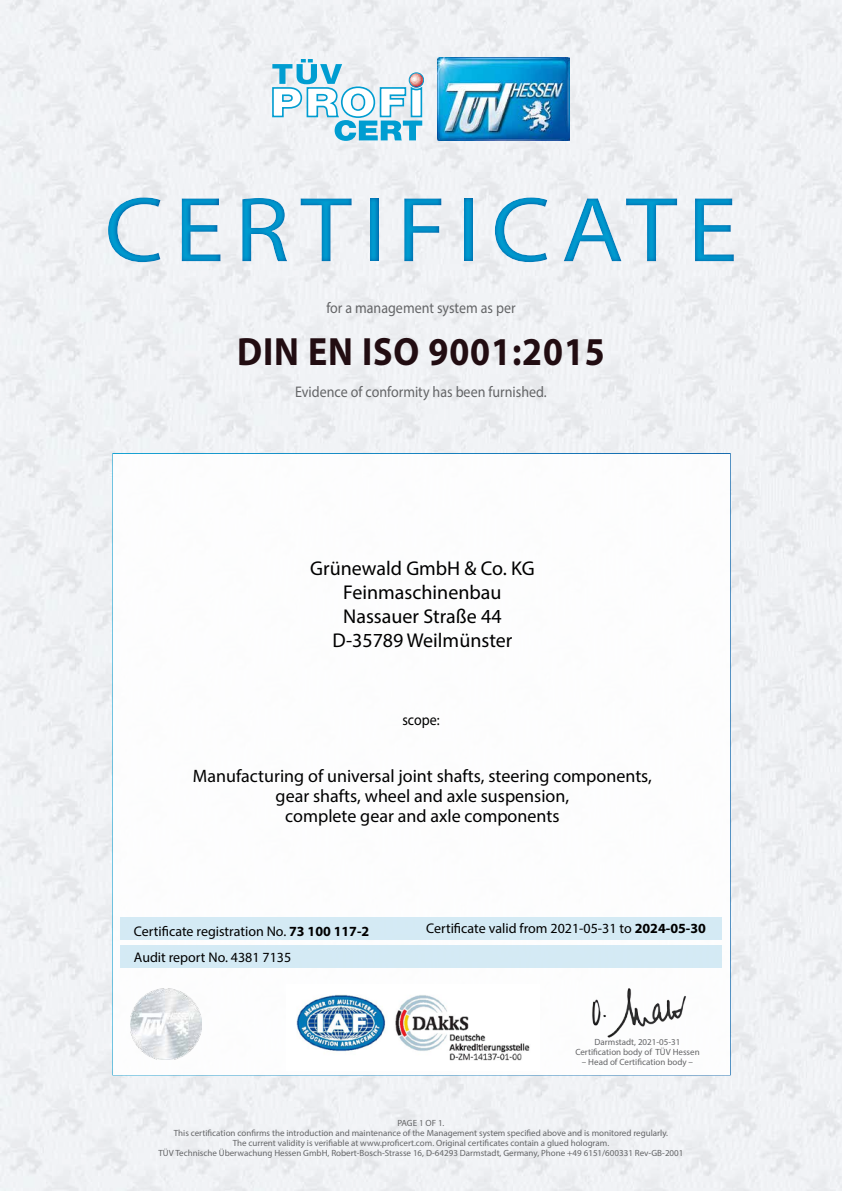
<style>
.page{position:relative;width:842px;height:1191px;background:#fff}
.page>*{position:absolute;margin:0;border:0;box-sizing:border-box;transform-origin:0 0}
.t1{font:93px "Myriad Pro";letter-spacing:.1em;color:#009dd1;scale:1.1 1}
.t2{font:700 39.6px "Myriad Pro";letter-spacing:.025em;color:#220d12;scale:.91 1}
.t3{font:20px/24px "Myriad Pro";color:#000;text-align:center}
.t4{font:18px/20px "Myriad Pro";color:#000;text-align:center}
.t5{font:15.4px "Myriad Pro";color:#646567;scale:.91 1}
.t6{font:15.4px "Myriad Pro";color:#000;scale:.91 1}
.t7{font:14px/26px "Myriad Pro";color:#000}
.t8{font:9px/10px "Myriad Pro";color:#646567;text-align:center}
.s1{font-weight:700}
</style>
<div class="page">
<img style="left:0;top:0;width:842px;height:1191px">
<img style="left:437px;top:57px;width:132px;height:83px">
<svg style="left:272px;top:59px;width:152px;height:82px"></svg>
<div style="left:112px;top:453px;width:619px;height:622px;background:#fff;border:2px solid #fff"></div>
<div style="left:120px;top:945px;width:602px;height:23px;background:#d0e8f4"></div>
<div style="left:121px;top:917px;width:601px;height:22px;background:#d0e8f4"></div>
<img style="left:296px;top:995px;width:234px;height:66px">
<img style="left:592px;top:988px;width:94px;height:50px">
<div style="left:0;top:172px;width:842px;height:114px;background:#0062ac;opacity:.75"></div>
<img style="left:130px;top:988px;width:71px;height:71px">
<h1 class="t1" style="left:104px;top:173px;width:577px">CERTIFICATE</h1>
<h3 class="t5" style="left:326px;top:298px;width:209px">for a management system as per</h3>
<h2 class="t2" style="left:237px;top:326px;width:406px">DIN EN ISO 9001:2015</h2>
<h3 class="t5" style="left:295px;top:382px;width:278px">Evidence of conformity has been furnished.</h3>
<h3 class="t3" style="left:310px;top:556px;width:226px">Grünewald GmbH &amp; Co. KG<br>Feinmaschinenbau<br>Nassauer Straße 44<br>D-35789 Weilmünster</h3>
<h3 class="t6" style="left:402px;top:710px;width:42px">scope:</h3>
<h3 class="t4" style="left:193px;top:765px;width:461px">Manufacturing of universal joint shafts, steering components, gear shafts, wheel and axle suspension,<br>complete gear and axle components</h3>
<h3 class="t7" style="left:134px;top:917px;width:237px">Certificate registration No. <span class="s1">73 100 117-2<br></span>Audit report No. 4381 7135</h3>
<h3 class="t7" style="left:426px;top:915px;width:281px">Certificate valid from 2021-05-31 to <span class="s1">2024-05-30</span></h3>
<p class="t8" style="left:575px;top:1037px;width:126px">Darmstadt, 2021-05-31<br>Certification body of TÜV Hessen</p>
<p class="t8" style="left:582px;top:1057px;width:113px">– Head of Certification body –</p>
<p class="t8" style="left:159px;top:1118px;width:526px">PAGE 1 OF 1.<br>This certification confirms the introduction and maintenance of the Management system specified above and is monitored regularly.<br>The current validity is verifiable at www.proficert.com. Original certificates contain a glued hologram.<br>TÜV Technische Überwachung Hessen GmbH, Robert-Bosch-Strasse 16, D-64293 Darmstadt, Germany, Phone +49 6151/600331 Rev-GB-2001</p>
</div>
